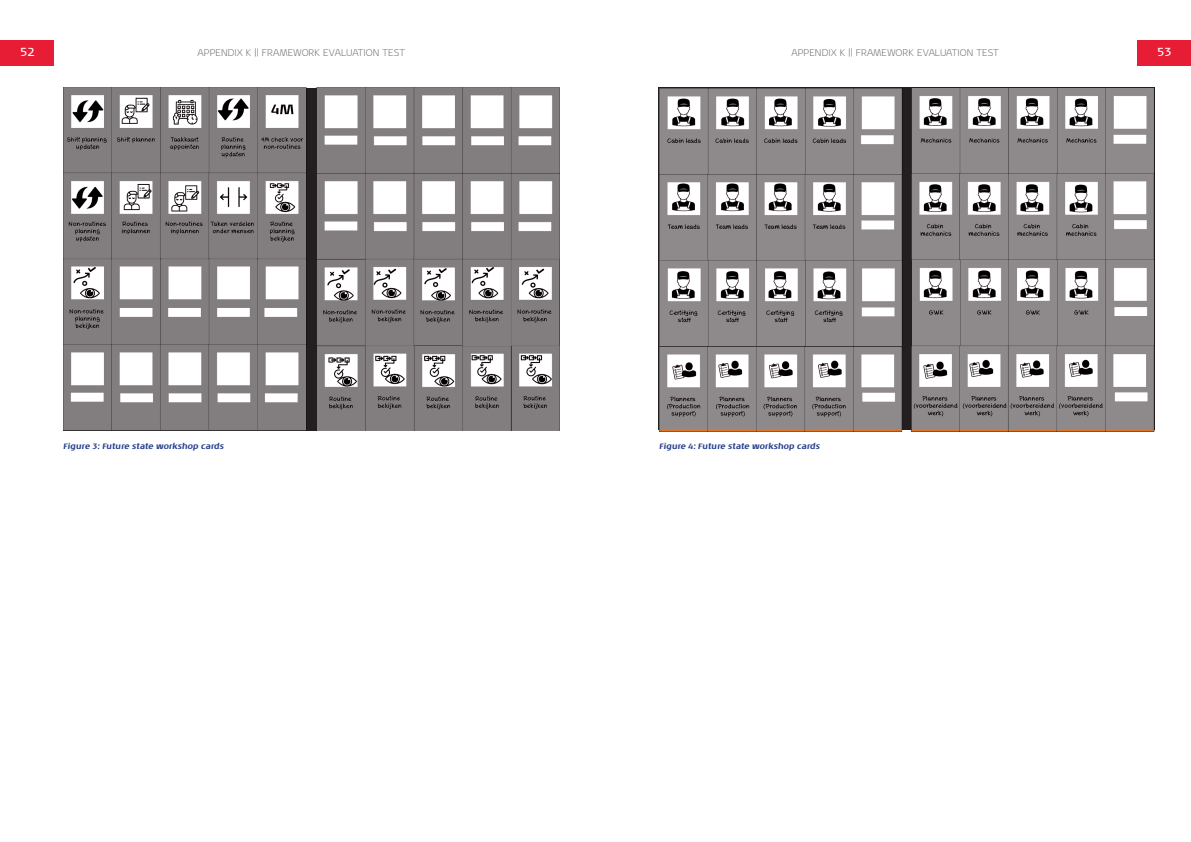
<style>
.page{position:relative;width:1191px;height:842px;background:#fff}
.page>*{position:absolute;margin:0;border:0;box-sizing:border-box;transform-origin:0 0}
.t1{font:12px "KLM Noa";color:#fff}
.t2{font:300 10px "KLM Noa";color:#6c6d70}
.t3{font:italic 700 8px "KLM Noa";color:#253f8e}
</style>
<div class="page">
<div style="left:0;top:40px;width:54px;height:26px;background:#e71d36"></div>
<div style="left:1136px;top:40px;width:54px;height:26px;background:#e71d36"></div>
<img style="left:64px;top:88px;width:495px;height:343px">
<img style="left:659px;top:89px;width:496px;height:342px">
<p class="t1" style="left:20px;top:44px;width:16px">52</p>
<p class="t2" style="left:198px;top:47px;width:209px">APPENDIX K || FRAMEWORK EVALUATION TEST</p>
<p class="t2" style="left:791px;top:47px;width:209px">APPENDIX K || FRAMEWORK EVALUATION TEST</p>
<p class="t1" style="left:1157px;top:44px;width:16px">53</p>
<p class="t3" style="left:63px;top:440px;width:162px">Figure 3: Future state workshop cards</p>
<p class="t3" style="left:659px;top:440px;width:162px">Figure 4: Future state workshop cards</p>
</div>
